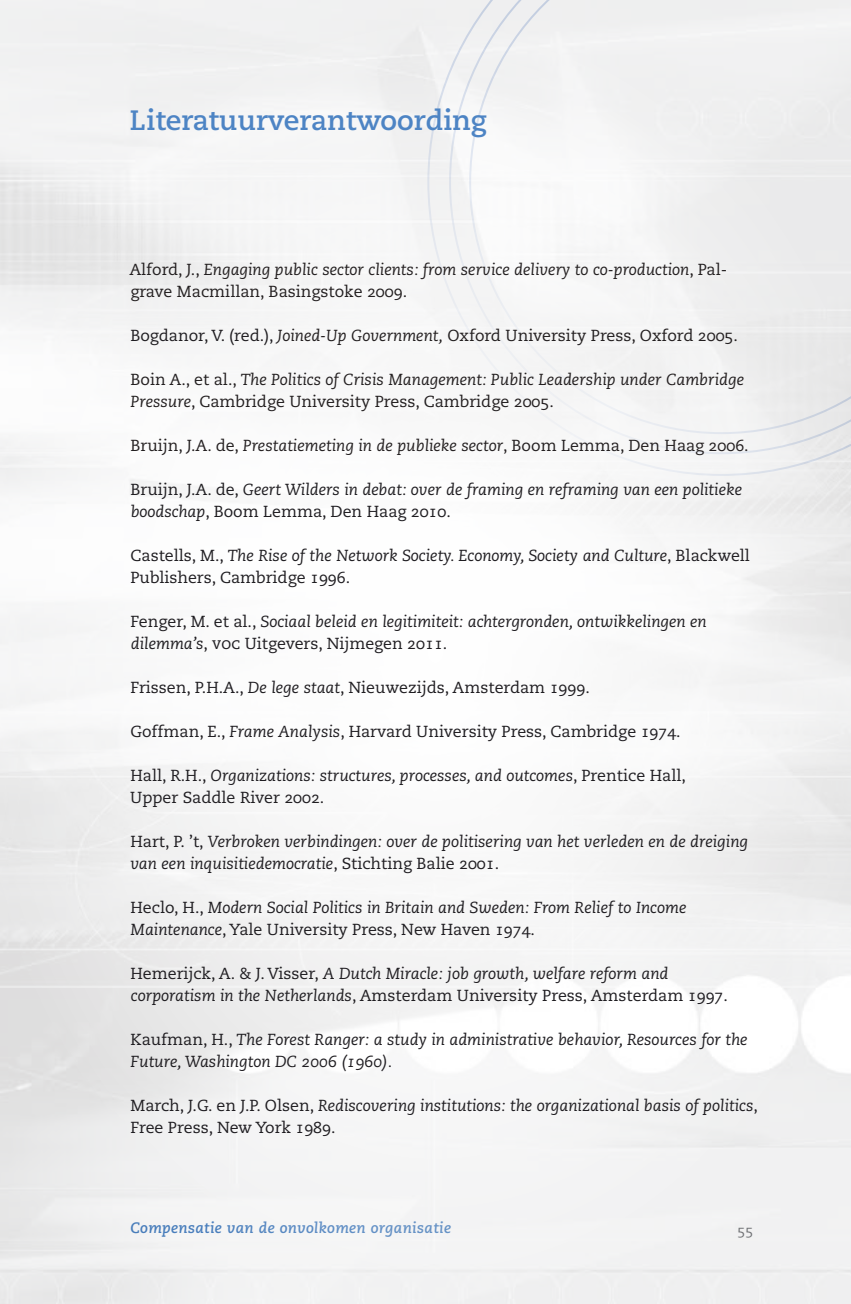
<style>
.page{position:relative;width:851px;height:1304px;background:#fff}
.page>*{position:absolute;margin:0;border:0;box-sizing:border-box;transform-origin:0 0}
.t1{font:700 28px "Caecilia";color:#4d84c4}
.Normal_wrd_1{font:16px/22px "Caecilia Italic Os F";color:#1f1d21}
.Normal_wrd_1-2{font:16px/22px "Caecilia Italic Os F";color:#231f20}
.Normal_wrd_1-3{font:16px "Caecilia Roman Os F";color:#1f1d21}
.Normal_wrd_1-4{font:16px "Caecilia Roman Os F";color:#231f20}
.t2{font:15px "Caecilia Bold Italic Os F";letter-spacing:.02em;color:#4d84c4}
.t3{font:14px "Caecilia Roman Os F";color:#76787b}
.s1{font-family:"Caecilia Roman Os F"}
.s2{color:#1f1d21}
.s3{font-family:"Caecilia Italic Os F"}
.s4{font-family:"Caecilia Roman SC"}
</style>
<div class="page">
<div style="left:0;top:0;width:850px;height:1304px;background:#f4f5f5"></div>
<svg style="left:0;top:167px;width:43px;height:1137px;fill:#e9eaea"></svg>
<p class="t1" style="left:130px;top:104px;width:358px">Literatuurverantwoording</p>
<p class="Normal_wrd_1-2" style="left:129px;top:259px;width:599px"><span class="s1">Alford, J.,</span> Engaging public sector clients: from service delivery to co-production<span class="s1">, Pal&shy;grave Macmillan, Basingstoke 2009.</span></p>
<p class="Normal_wrd_1-4" style="left:130px;top:326px;width:609px"><span class="s2">Bogdanor, V. (red.),</span> <span class="s3">Joined-Up Government,</span> Oxford University Press, Oxford 2005.</p>
<p class="Normal_wrd_1-2" style="left:130px;top:369px;width:615px"><span class="s1">Boin A., et al.,</span> The Politics of Crisis Management: Public Leadership under Cambridge<br>Pressure<span class="s1">, Cambridge University Press, Cambridge 2005.</span></p>
<p class="Normal_wrd_1-4" style="left:130px;top:436px;width:619px">Bruijn, J.A. de, <span class="s3">Prestatiemeting in de publieke sector</span>, Boom Lemma, Den Haag 2006.</p>
<p class="Normal_wrd_1" style="left:130px;top:479px;width:613px"><span class="s1">Bruijn, J.A. de,</span> Geert Wilders in debat: over de framing en reframing van een politieke boodschap<span class="s1">, Boom Lemma, Den Haag 2010.</span></p>
<p class="Normal_wrd_1" style="left:130px;top:545px;width:621px"><span class="s1">Castells, M.,</span> The Rise of the Network Society. Economy, Society and Culture<span class="s1">, Blackwell<br>Publishers, Cambridge 1996.</span></p>
<p class="Normal_wrd_1" style="left:130px;top:611px;width:577px"><span class="s1">Fenger, M. et al.,</span> Sociaal beleid en legitimiteit: achtergronden, ontwikkelingen en dilemma’s<span class="s1">,</span> <span class="s4">voc</span> <span class="s1">Uitgevers, Nijmegen 2011.</span></p>
<p class="Normal_wrd_1-3" style="left:130px;top:678px;width:461px">Frissen, P.H.A., <span class="s3">De lege staat</span>, Nieuwezijds, Amsterdam 1999.</p>
<p class="Normal_wrd_1-3" style="left:130px;top:722px;width:551px">Goffman, E., <span class="s3">Frame Analysis</span>, Harvard University Press, Cambridge 1974.</p>
<p class="Normal_wrd_1" style="left:130px;top:765px;width:557px"><span class="s1">Hall, R.H.,</span> Organizations: structures, processes, and outcomes<span class="s1">, Prentice Hall,<br>Upper Saddle River 2002.</span></p>
<p class="Normal_wrd_1" style="left:130px;top:831px;width:619px"><span class="s1">Hart, P. ’t,</span> Verbroken verbindingen: over de politisering van het verleden en de dreiging van een inquisitiedemocratie<span class="s1">, Stichting Balie 2001.</span></p>
<p class="Normal_wrd_1" style="left:130px;top:897px;width:557px"><span class="s1">Heclo, H.,</span> Modern Social Politics in Britain and Sweden: From Relief to Income</p>
<p class="Normal_wrd_1-3" style="left:130px;top:920px;width:406px"><span class="s3">Maintenance</span>, Yale University Press, New Haven 1974.</p>
<p class="Normal_wrd_1" style="left:130px;top:963px;width:599px"><span class="s1">Hemerijck, A. &amp; J. Visser,</span> A Dutch Miracle: job growth, welfare reform and corporatism in the Netherlands<span class="s1">, Amsterdam University Press, Amsterdam 1997.</span></p>
<p class="Normal_wrd_1" style="left:130px;top:1029px;width:618px"><span class="s1">Kaufman, H.,</span> The Forest Ranger: a study in administrative behavior, Resources for the<br>Future, Washington DC 2006 (1960).</p>
<p class="Normal_wrd_1" style="left:130px;top:1095px;width:628px"><span class="s1">March, J.G. en J.P. Olsen,</span> Rediscovering institutions: the organizational basis of politics<span class="s1">,<br>Free Press, New York 1989.</span></p>
<p class="t2" style="left:130px;top:1219px;width:322px">Compensatie van de onvolkomen organisatie</p>
<p class="t3" style="left:737px;top:1222px;width:17px">55</p>
</div>
